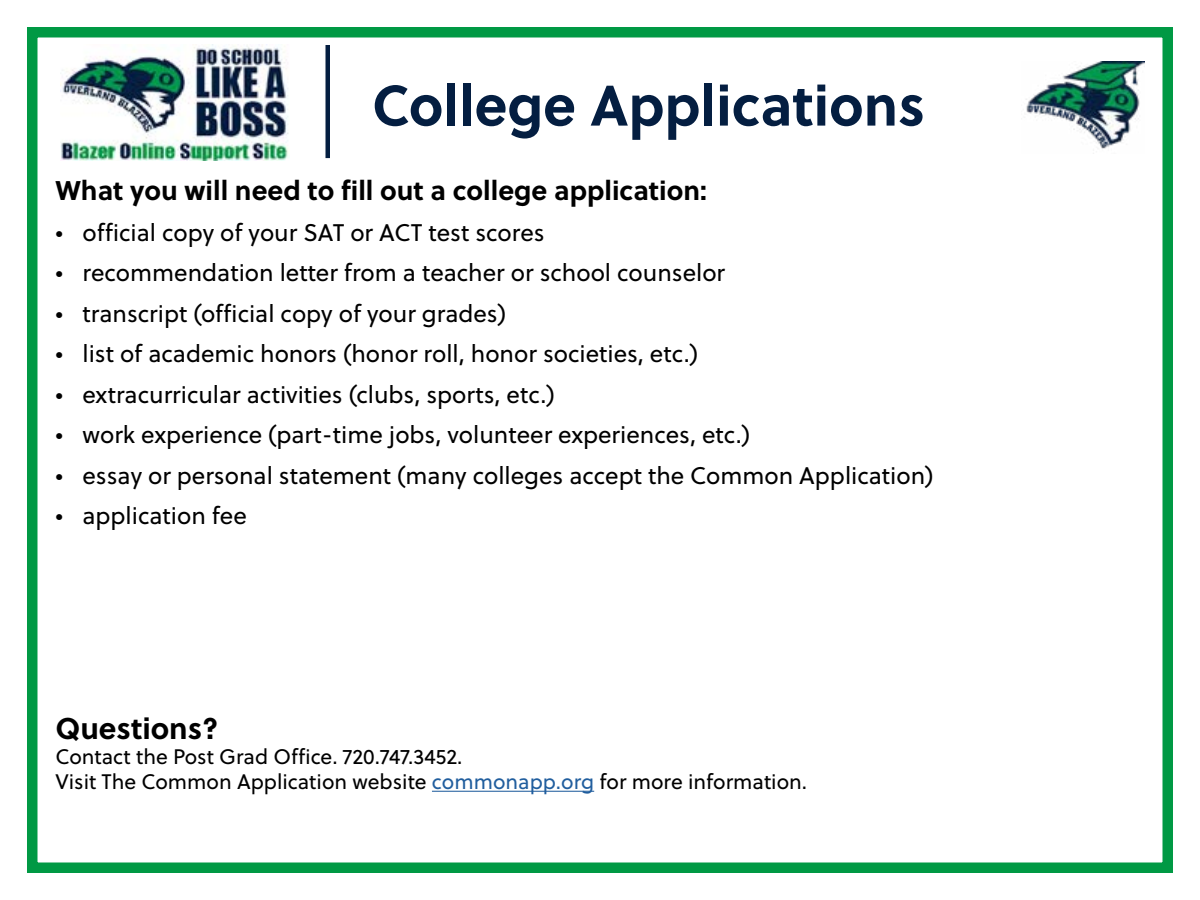
<style>
.page{position:relative;width:1200px;height:900px;background:#fff}
.page>*{position:absolute;margin:0;border:0;box-sizing:border-box;transform-origin:0 0}
.t1{font:700 57px "Soleil";color:#041e41}
.t2{font:700 30px "Soleil";color:#000}
.t3{font:700 27px "Soleil";color:#000}
.t4{font:24px "Soleil";color:#000}
.t5{font:21px/25.2px "Soleil";color:#000}
.s1{color:#215e9e}
</style>
<div class="page">
<div style="left:27px;top:27px;width:1146px;height:846px;border:10px solid #094"></div>
<img style="left:60px;top:45px;width:229px;height:116px">
<hr style="left:326px;top:45px;width:4px;height:113px;background:#041e41">
<hr style="left:432px;top:791px;width:162px;height:1px;background:#215e9e">
<img style="left:1026px;top:62px;width:119px;height:87px">
<h1 class="t1" style="left:372px;top:61px;width:555px">College Applications</h1>
<p class="t3" style="left:56px;top:170px;width:653px">What you will need to fill out a college application:</p>
<p class="t4" style="left:56px;top:215px;width:491px">• official copy of your SAT or ACT test scores</p>
<p class="t4" style="left:56px;top:255px;width:671px">• recommendation letter from a teacher or school counselor</p>
<p class="t4" style="left:56px;top:296px;width:452px">• transcript (official copy of your grades)</p>
<p class="t4" style="left:56px;top:336px;width:644px">• list of academic honors (honor roll, honor societies, etc.)</p>
<p class="t4" style="left:56px;top:377px;width:501px">• extracurricular activities (clubs, sports, etc.)</p>
<p class="t4" style="left:56px;top:417px;width:696px">• work experience (part-time jobs, volunteer experiences, etc.)</p>
<p class="t4" style="left:56px;top:458px;width:880px">• essay or personal statement (many colleges accept the Common Application)</p>
<p class="t4" style="left:56px;top:498px;width:193px">• application fee</p>
<p class="t2" style="left:56px;top:705px;width:165px">Questions?</p>
<p class="t5" style="left:56px;top:743px;width:753px">Contact the Post Grad Office. 720.747.3452.<br>Visit The Common Application website <span class="s1">commonapp.org</span> for more information.</p>
</div>
